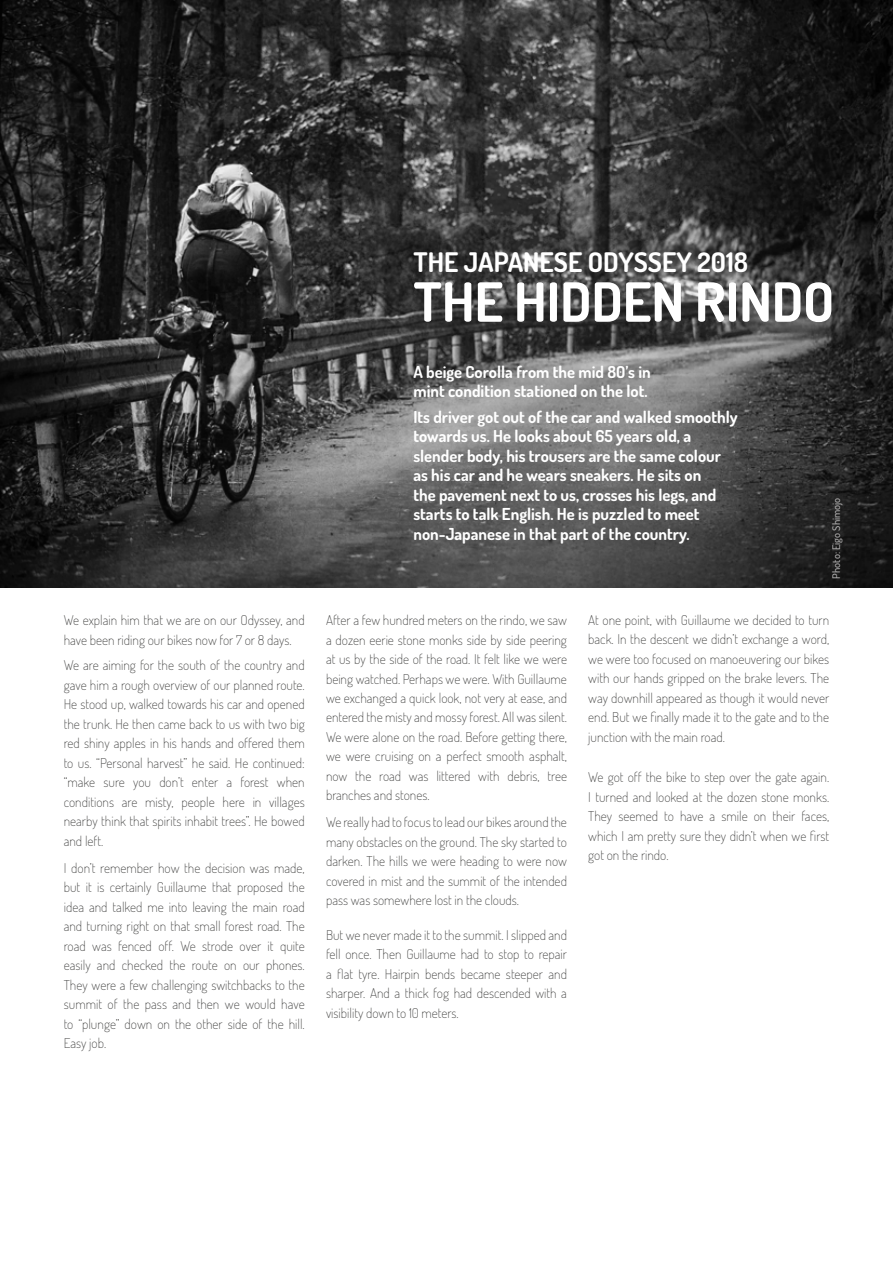
<style>
.page{position:relative;width:893px;height:1263px;background:#fff}
.page>*{position:absolute;margin:0;border:0;box-sizing:border-box;transform-origin:0 0}
.t1{font:700 54px "Dosis";color:#fff}
.t2{font:700 27px "Dosis";color:#fff}
.t3{font:700 16.5px/19.5px "Dosis";color:#fff}
.t4{font:200 13.5px/19.5px "Dosis";color:#3c3c3b;text-align:justify}
.t5{font:500 10.5px "Dosis";color:#b3b2b2}
</style>
<div class="page">
<img style="left:0;top:0;width:893px;height:587px">
<p class="t4" style="left:64px;top:610px;width:242px">We explain him that we are on our Odyssey, and have been riding our bikes now for 7 or 8 days.</p>
<p class="t4" style="left:64px;top:655px;width:242px">We are aiming for the south of the country and gave him a rough overview of our planned route.<br>He stood up, walked towards his car and opened the trunk. He then came back to us with two big red shiny apples in his hands and offered them to us. “Personal harvest” he said. He continued: “make sure you don’t enter a forest when conditions are misty, people here in villages nearby think that spirits inhabit trees”. He bowed and left.</p>
<p class="t4" style="left:64px;top:857px;width:242px">I don’t remember how the decision was made, but it is certainly Guillaume that proposed the idea and talked me into leaving the main road and turning right on that small forest road. The road was fenced off. We strode over it quite easily and checked the route on our phones.<br>They were a few challenging switchbacks to the summit of the pass and then we would have to “plunge” down on the other side of the hill.<br>Easy job.</p>
<h2 class="t2" style="left:413px;top:244px;width:336px">THE JAPANESE ODYSSEY 2018</h2>
<h1 class="t1" style="left:413px;top:267px;width:422px">THE HIDDEN RINDO</h1>
<p class="t3" style="left:413px;top:361px;width:239px">A beige Corolla from the mid 80’s in mint condition stationed on the lot.</p>
<p class="t3" style="left:413px;top:406px;width:326px">Its driver got out of the car and walked smoothly towards us. He looks about 65 years old, a slender body, his trousers are the same colour as his car and he wears sneakers. He sits on<br>the pavement next to us, crosses his legs, and starts to talk English. He is puzzled to meet non-Japanese in that part of the country.</p>
<p class="t5" style="left:829px;top:578px;width:82px;rotate:-90deg">Photo: Eigo Shimojo</p>
<p class="t4" style="left:326px;top:610px;width:242px">After a few hundred meters on the rindo, we saw a dozen eerie stone monks side by side peering at us by the side of the road. It felt like we were being watched. Perhaps we were. With Guillaume we exchanged a quick look, not very at ease, and entered the misty and mossy forest. All was silent.<br>We were alone on the road. Before getting there, we were cruising on a perfect smooth asphalt, now the road was littered with debris, tree branches and stones.</p>
<p class="t4" style="left:326px;top:812px;width:242px">We really had to focus to lead our bikes around the many obstacles on the ground. The sky started to darken. The hills we were heading to were now covered in mist and the summit of the intended pass was somewhere lost in the clouds.</p>
<p class="t4" style="left:326px;top:925px;width:242px">But we never made it to the summit. I slipped and fell once. Then Guillaume had to stop to repair a flat tyre. Hairpin bends became steeper and sharper. And a thick fog had descended with a visibility down to 10 meters.</p>
<p class="t4" style="left:588px;top:610px;width:242px">At one point, with Guillaume we decided to turn back. In the descent we didn’t exchange a word, we were too focused on manoeuvering our bikes with our hands gripped on the brake levers. The way downhill appeared as though it would never end. But we finally made it to the gate and to the junction with the main road.</p>
<p class="t4" style="left:588px;top:767px;width:242px">We got off the bike to step over the gate again.<br>I turned and looked at the dozen stone monks.<br>They seemed to have a smile on their faces, which I am pretty sure they didn’t when we first got on the rindo.</p>
</div>
